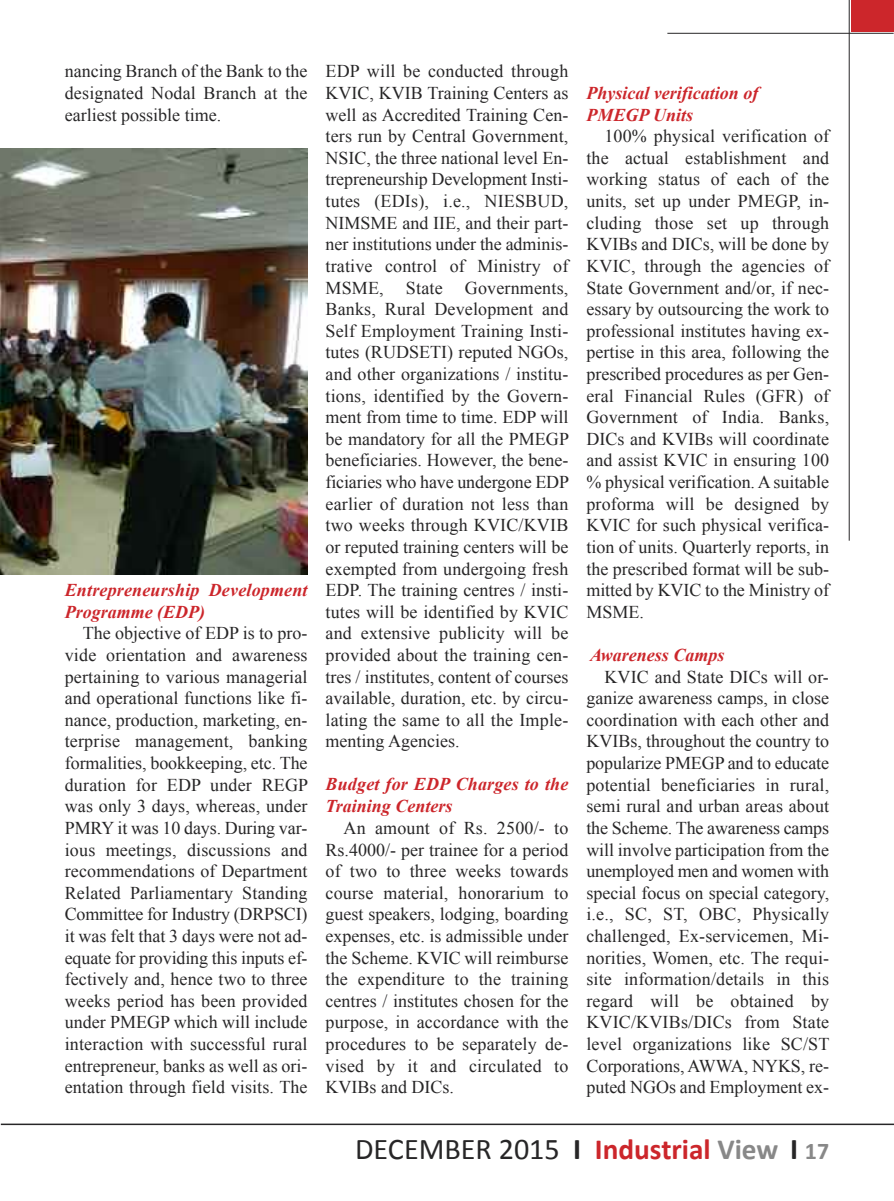
<style>
.page{position:relative;width:894px;height:1201px;background:#fff}
.page>*{position:absolute;margin:0;border:0;box-sizing:border-box;transform-origin:0 0}
.t1{font:30.15px "Calibri";color:#272627}
.t2{font:18px/21.6px "Times New Roman";color:#272627;text-align:justify}
.t3{font:italic 700 18px/21.9px "Times New Roman";color:#cc262b}
.s1{font-weight:700}
.s2{font-weight:700;font-size:29.25px;color:#cc262b}
.s3{font-weight:700;font-size:29.25px;color:#888}
.s4{font-weight:700;font-size:24px;color:#888}
</style>
<div class="page">
<hr style="left:1px;top:1123px;width:893px;height:1px;background:#272627">
<hr style="left:849px;top:0;width:1px;height:540px;background:#272627">
<div style="left:851px;top:0;width:43px;height:32px;background:#cc262b"></div>
<hr style="left:667px;top:33px;width:227px;height:1px;background:#272627">
<img style="left:0;top:149px;width:308px;height:425px">
<p class="t2" style="left:65px;top:60px;width:244px">nancing Branch of the Bank to the designated Nodal Branch at the earliest possible time.</p>
<p class="t3" style="left:65px;top:578px;width:244px">Entrepreneurship Development<br>Programme (EDP)</p>
<p class="t2" style="left:65px;top:622px;width:245px;text-indent:18px">The objective of EDP is to pro&shy;vide orientation and awareness pertaining to various managerial and operational functions like fi&shy;nance, production, marketing, en&shy;terprise management, banking formalities, bookkeeping, etc. The duration for EDP under REGP was only 3 days, whereas, under PMRY it was 10 days. During var&shy;ious meetings, discussions and recommendations of Department Related Parliamentary Standing Committee for Industry (DRPSCI) it was felt that 3 days were not ad&shy;equate for providing this inputs ef&shy;fectively and, hence two to three weeks period has been provided under PMEGP which will include interaction with successful rural entrepreneur, banks as well as ori&shy;entation through field visits. The</p>
<p class="t2" style="left:326px;top:60px;width:245px">EDP will be conducted through KVIC, KVIB Training Centers as well as Accredited Training Cen&shy;ters run by Central Government, NSIC, the three national level En&shy;trepreneurship Development Insti&shy;tutes (EDIs), i.e., NIESBUD, NIMSME and IIE, and their part&shy;ner institutions under the adminis&shy;trative control of Ministry of MSME, State Governments, Banks, Rural Development and Self Employment Training Insti&shy;tutes (RUDSETI) reputed NGOs, and other organizations / institu&shy;tions, identified by the Govern&shy;ment from time to time. EDP will be mandatory for all the PMEGP beneficiaries. However, the bene&shy;ficiaries who have undergone EDP earlier of duration not less than two weeks through KVIC/KVIB or reputed training centers will be exempted from undergoing fresh EDP. The training centres / insti&shy;tutes will be identified by KVIC and extensive publicity will be provided about the training cen&shy;tres / institutes, content of courses available, duration, etc. by circu&shy;lating the same to all the Imple&shy;menting Agencies.</p>
<p class="t3" style="left:326px;top:773px;width:244px">Budget for EDP Charges to the<br>Training Centers</p>
<p class="t2" style="left:326px;top:816px;width:244px;text-indent:18px">An amount of Rs. 2500/- to Rs.4000/- per trainee for a period of two to three weeks towards course material, honorarium to guest speakers, lodging, boarding expenses, etc. is admissible under the Scheme. KVIC will reimburse the expenditure to the training centres / institutes chosen for the purpose, in accordance with the procedures to be separately de&shy;vised by it and circulated to KVIBs and DICs.</p>
<p class="t3" style="left:586px;top:82px;width:173px">Physical verification of<br>PMEGP Units</p>
<p class="t2" style="left:586px;top:125px;width:244px;text-indent:18px">100% physical verification of the actual establishment and working status of each of the units, set up under PMEGP, in&shy;cluding those set up through KVIBs and DICs, will be done by KVIC, through the agencies of State Government and/or, if nec&shy;essary by outsourcing the work to professional institutes having ex&shy;pertise in this area, following the prescribed procedures as per Gen&shy;eral Financial Rules (GFR) of Government of India. Banks, DICs and KVIBs will coordinate and assist KVIC in ensuring 100 % physical verification. A suitable proforma will be designed by KVIC for such physical verifica&shy;tion of units. Quarterly reports, in the prescribed format will be sub&shy;mitted by KVIC to the Ministry of MSME.</p>
<p class="t3" style="left:590px;top:643px;width:136px">Awareness Camps</p>
<p class="t2" style="left:586px;top:665px;width:245px;text-indent:18px">KVIC and State DICs will or&shy;ganize awareness camps, in close coordination with each other and KVIBs, throughout the country to popularize PMEGP and to educate potential beneficiaries in rural, semi rural and urban areas about the Scheme. The awareness camps will involve participation from the unemployed men and women with special focus on special category, i.e., SC, ST, OBC, Physically challenged, Ex-servicemen, Mi&shy;norities, Women, etc. The requi&shy;site information/details in this regard will be obtained by KVIC/KVIBs/DICs from State level organizations like SC/ST Corporations, AWWA, NYKS, re&shy;puted NGOs and Employment ex-</p>
<h1 class="t1" style="left:355px;top:1135px;width:476px">DECEMBER 2015 <span class="s1">I</span> <span class="s2">Industrial</span> <span class="s3">View</span> <span class="s1">I</span> <span class="s4">17</span></h1>
</div>
